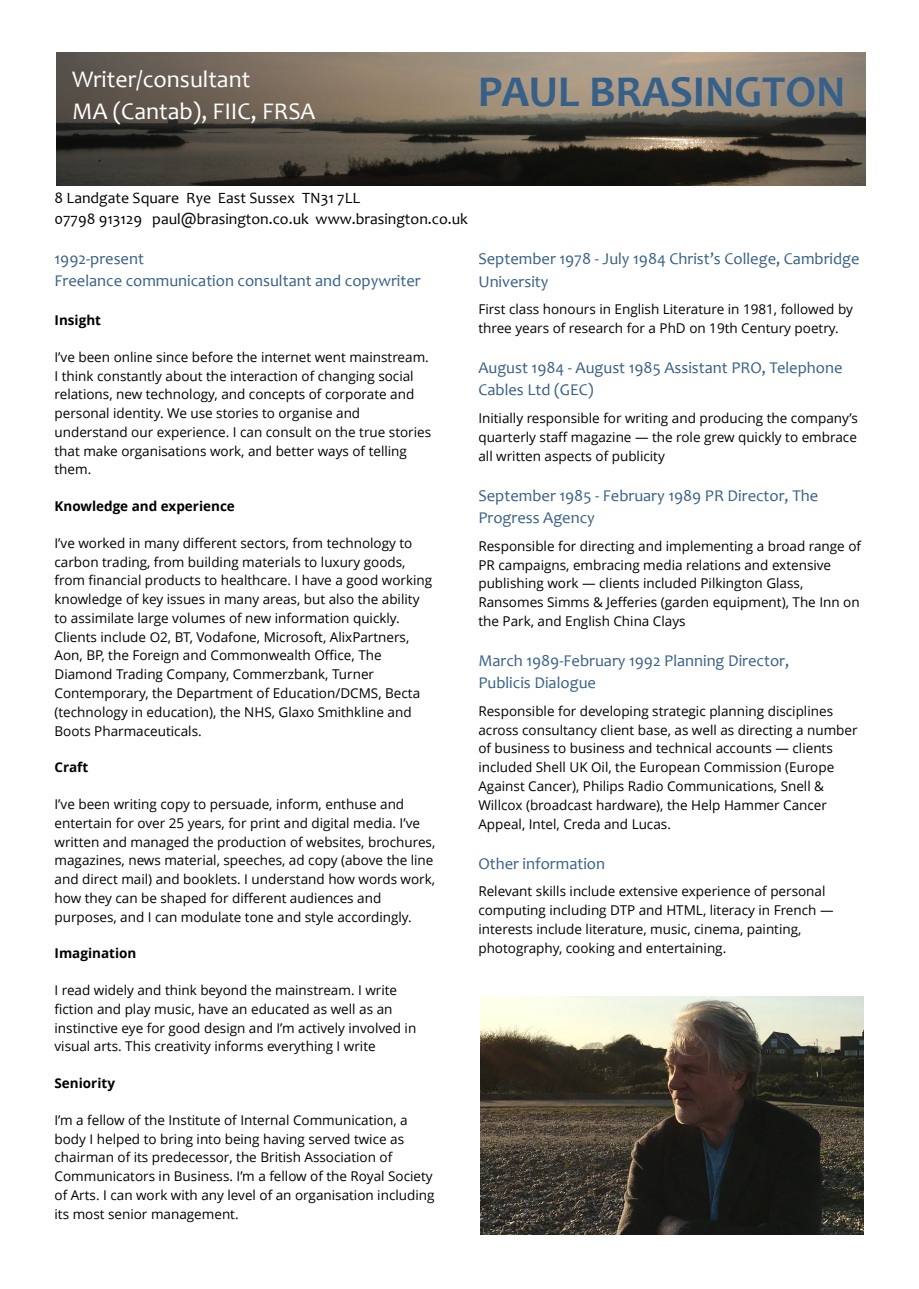
<style>
.page{position:relative;width:919px;height:1289px;background:#fff}
.page>*{position:absolute;margin:0;border:0;box-sizing:border-box;transform-origin:0 0}
.t1{font:700 44.25px "Candara";color:#35608a}
.t2{font:24px/32.2px "Candara";color:#fff}
.t3{font:16.5px/22.2px "Candara";color:#35608a}
.t4{font:15.75px/21.1px "Candara";color:#000}
.t5{font:13.5px/18.8px "Open Sans";color:#000}
.t6{font:700 13.5px "Open Sans";color:#000}
</style>
<div class="page">
<img style="left:56px;top:53px;width:809px;height:132px">
<img style="left:480px;top:996px;width:383px;height:238px">
<h2 class="t2" style="left:72px;top:65px;width:245px">Writer/consultant<br>MA (Cantab), FIIC, FRSA</h2>
<h1 class="t1" style="left:478px;top:74px;width:369px">PAUL BRASINGTON</h1>
<p class="t4" style="left:55px;top:188px;width:415px">8 Landgate Square Rye East Sussex TN31 7LL<br>07798 913129 paul@brasington.co.uk www.brasington.co.uk</p>
<p class="t3" style="left:55px;top:249px;width:368px">1992-present<br>Freelance communication consultant and copywriter</p>
<p class="t6" style="left:55px;top:315px;width:48px">Insight</p>
<p class="t5" style="left:55px;top:349px;width:378px">I’ve been online since before the internet went mainstream.<br>I think constantly about the interaction of changing social relations, new technology, and concepts of corporate and personal identity. We use stories to organise and understand our experience. I can consult on the true stories that make organisations work, and better ways of telling them.</p>
<p class="t6" style="left:55px;top:501px;width:182px">Knowledge and experience</p>
<p class="t5" style="left:55px;top:535px;width:379px">I’ve worked in many different sectors, from technology to carbon trading, from building materials to luxury goods, from financial products to healthcare. I have a good working knowledge of key issues in many areas, but also the ability to assimilate large volumes of new information quickly.<br>Clients include O2, BT, Vodafone, Microsoft, AlixPartners, Aon, BP, the Foreign and Commonwealth Office, The Diamond Trading Company, Commerzbank, Turner Contemporary, the Department of Education/DCMS, Becta (technology in education), the NHS, Glaxo Smithkline and Boots Pharmaceuticals.</p>
<p class="t6" style="left:55px;top:762px;width:35px">Craft</p>
<p class="t5" style="left:55px;top:796px;width:382px">I’ve been writing copy to persuade, inform, enthuse and entertain for over 25 years, for print and digital media. I’ve written and managed the production of websites, brochures, magazines, news material, speeches, ad copy (above the line and direct mail) and booklets. I understand how words work, how they can be shaped for different audiences and purposes, and I can modulate tone and style accordingly.</p>
<p class="t6" style="left:55px;top:948px;width:83px">Imagination</p>
<p class="t5" style="left:55px;top:982px;width:363px">I read widely and think beyond the mainstream. I write fiction and play music, have an educated as well as an instinctive eye for good design and I’m actively involved in visual arts. This creativity informs everything I write</p>
<p class="t6" style="left:55px;top:1077px;width:62px">Seniority</p>
<p class="t5" style="left:55px;top:1112px;width:381px">I’m a fellow of the Institute of Internal Communication, a body I helped to bring into being having served twice as chairman of its predecessor, the British Association of Communicators in Business. I’m a fellow of the Royal Society of Arts. I can work with any level of an organisation including its most senior management.</p>
<p class="t3" style="left:478px;top:249px;width:383px">September 1978 - July 1984 Christ’s College, Cambridge<br>University</p>
<p class="t5" style="left:478px;top:301px;width:376px">First class honours in English Literature in 1981, followed by three years of research for a PhD on 19th Century poetry.</p>
<p class="t3" style="left:478px;top:358px;width:366px">August 1984 - August 1985 Assistant PRO, Telephone<br>Cables Ltd (GEC)</p>
<p class="t5" style="left:478px;top:410px;width:381px;text-align:justify">Initially responsible for writing and producing the company’s quarterly staff magazine — the role grew quickly to embrace all written aspects of publicity</p>
<p class="t3" style="left:478px;top:486px;width:341px">September 1985 - February 1989 PR Director, The<br>Progress Agency</p>
<p class="t5" style="left:478px;top:538px;width:384px">Responsible for directing and implementing a broad range of PR campaigns, embracing media relations and extensive publishing work — clients included Pilkington Glass, Ransomes Simms &amp; Jefferies (garden equipment), The Inn on the Park, and English China Clays</p>
<p class="t3" style="left:478px;top:651px;width:312px">March 1989-February 1992 Planning Director,<br>Publicis Dialogue</p>
<p class="t5" style="left:478px;top:703px;width:381px">Responsible for developing strategic planning disciplines across consultancy client base, as well as directing a number of business to business and technical accounts — clients included Shell UK Oil, the European Commission (Europe Against Cancer), Philips Radio Communications, Snell &amp; Willcox (broadcast hardware), the Help Hammer Cancer Appeal, Intel, Creda and Lucas.</p>
<p class="t3" style="left:478px;top:853px;width:128px">Other information</p>
<p class="t5" style="left:478px;top:883px;width:356px">Relevant skills include extensive experience of personal computing including DTP and HTML, literacy in French — interests include literature, music, cinema, painting, photography, cooking and entertaining.</p>
</div>
